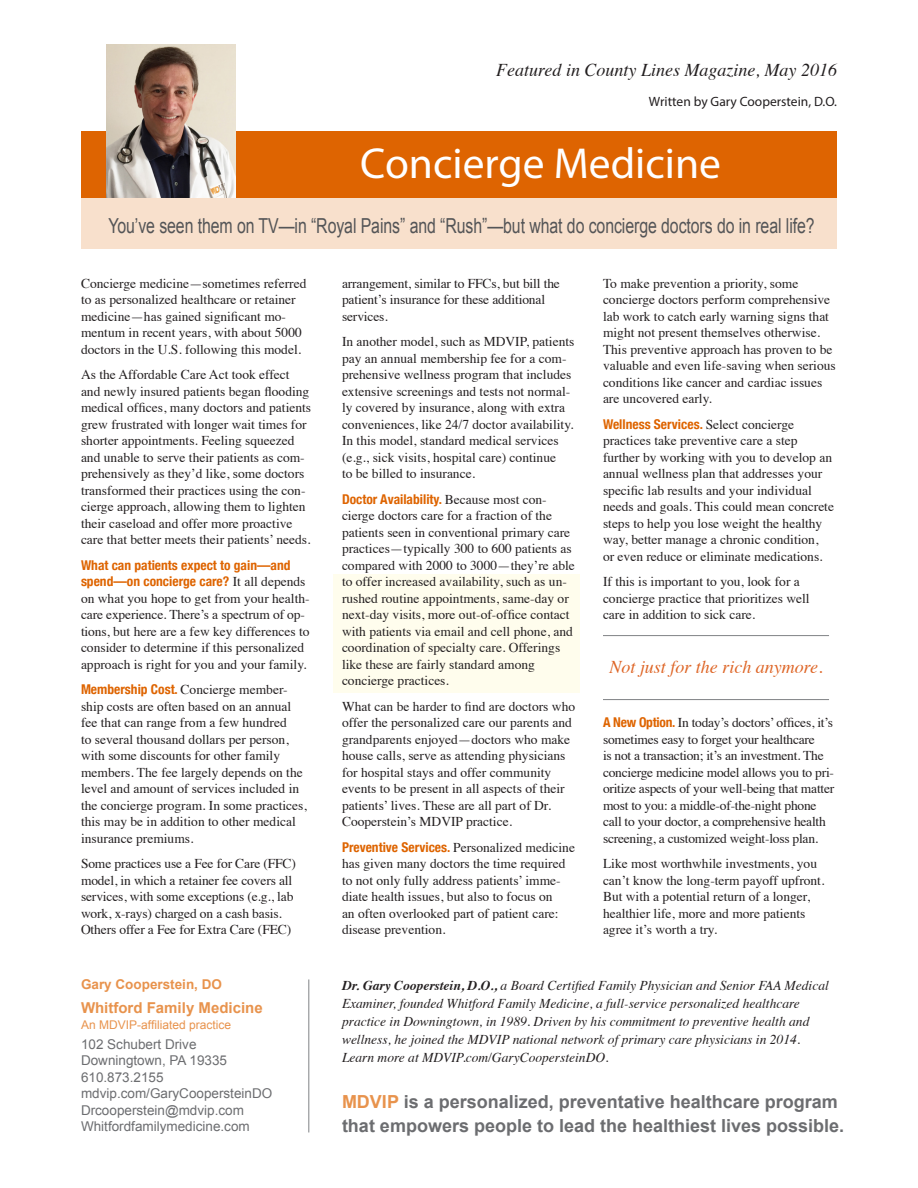
<style>
.page{position:relative;width:918px;height:1188px;background:#fff}
.page>*{position:absolute;margin:0;border:0;box-sizing:border-box;transform-origin:0 0}
.t1{font:43.5px "Myriad Pro";color:#fff}
.t2{font:20.7px "Arial";letter-spacing:-.005em;color:#545557;scale:.77 1}
.t3{font:700 18px/24px "Arial";color:#6c6d70}
.t4{font:italic 18px "Times";color:#231f20}
.t5{font:italic 18px "Times";color:#de6526}
.t6{font:700 15px "Arial";color:#e8934d}
.t7{font:13.5px/16.5px "Times";color:#231f20}
.t8{font:italic 13.5px/18px "Times";color:#231f20}
.t9{font:13.5px/16.5px "Times";letter-spacing:-.02em;color:#231f20}
.t10{font:13.5px/16.5px "Arial";color:#6c6d70}
.t11{font:13.5px "Myriad Pro";color:#231f20}
.t12{font:700 13.5px "Arial";color:#e8934d}
.t13{font:12px "Arial";color:#e8934d}
.s1{font-family:"Helvetica Neue";font-weight:700;font-stretch:condensed;color:#de6401}
.s2{font-weight:700}
.s3{color:#e8934d}
</style>
<div class="page">
<div style="left:334px;top:574px;width:246px;height:119px;background:#fffded"></div>
<div style="left:81px;top:190px;width:756px;height:59px;background:#f8e0cc"></div>
<div style="left:81px;top:131px;width:756px;height:66px;background:#de6401"></div>
<img style="left:106px;top:44px;width:129px;height:153px">
<hr style="left:308px;top:979px;width:1px;height:153px;background:#808285">
<hr style="left:603px;top:635px;width:226px;height:1px;background:#808285">
<hr style="left:603px;top:699px;width:226px;height:1px;background:#808285">
<p class="t4" style="left:496px;top:54px;width:342px">Featured in County Lines Magazine, May 2016</p>
<p class="t11" style="left:649px;top:93px;width:190px">Written by Gary Cooperstein, D.O.</p>
<p class="t1" style="left:360px;top:137px;width:362px">Concierge Medicine</p>
<p class="t2" style="left:108px;top:212px;width:919px">You’ve seen them on TV—in “Royal Pains” and “Rush”—but what do concierge doctors do in real life?</p>
<p class="t7" style="left:81px;top:274px;width:227px">Concierge medicine—sometimes referred to as personalized healthcare or retainer medicine—has gained significant mo&shy;mentum in recent years, with about 5000 doctors in the U.S. following this model.</p>
<p class="t7" style="left:81px;top:365px;width:232px">As the Affordable Care Act took effect and newly insured patients began flooding medical offices, many doctors and patients grew frustrated with longer wait times for shorter appointments. Feeling squeezed and unable to serve their patients as com&shy;prehensively as they’d like, some doctors transformed their practices using the con&shy;cierge approach, allowing them to lighten their caseload and offer more proactive care that better meets their patients’ needs.</p>
<p class="t7" style="left:81px;top:556px;width:230px"><span class="s1">What can patients expect to gain—and spend—on concierge care?</span> It all depends on what you hope to get from your health&shy;care experience. There’s a spectrum of op&shy;tions, but here are a few key differences to consider to determine if this personalized approach is right for you and your family.</p>
<p class="t7" style="left:81px;top:680px;width:227px"><span class="s1">Membership Cost.</span> Concierge member&shy;ship costs are often based on an annual fee that can range from a few hundred<br>to several thousand dollars per person, with some discounts for other family members. The fee largely depends on the level and amount of services included in the concierge program. In some practices, this may be in addition to other medical insurance premiums.</p>
<p class="t7" style="left:81px;top:854px;width:216px">Some practices use a Fee for Care (FFC) model, in which a retainer fee covers all services, with some exceptions (e.g., lab work, x-rays) charged on a cash basis.<br>Others offer a Fee for Extra Care (FEC)</p>
<p class="t12" style="left:81px;top:976px;width:143px">Gary Cooperstein, DO</p>
<p class="t6" style="left:81px;top:997px;width:183px">Whitford Family Medicine</p>
<p class="t13" style="left:81px;top:1017px;width:152px">An MDVIP-affiliated practice</p>
<p class="t10" style="left:81px;top:1036px;width:148px">102 Schubert Drive<br>Downingtown, PA 19335</p>
<p class="t10" style="left:81px;top:1069px;width:84px">610.873.2155</p>
<p class="t10" style="left:81px;top:1085px;width:193px">mdvip.com/GaryCoopersteinDO</p>
<p class="t10" style="left:81px;top:1102px;width:164px">Drcooperstein@mdvip.com</p>
<p class="t10" style="left:81px;top:1118px;width:170px">Whitfordfamilymedicine.com</p>
<p class="t7" style="left:342px;top:274px;width:219px">arrangement, similar to FFCs, but bill the patient’s insurance for these additional services.</p>
<p class="t7" style="left:342px;top:332px;width:234px">In another model, such as MDVIP, patients pay an annual membership fee for a com&shy;prehensive wellness program that includes extensive screenings and tests not normal&shy;ly covered by insurance, along with extra conveniences, like 24/7 doctor availability.<br>In this model, standard medical services (e.g., sick visits, hospital care) continue<br>to be billed to insurance.</p>
<p class="t7" style="left:342px;top:490px;width:234px"><span class="s1">Doctor Availability.</span> Because most con&shy;cierge doctors care for a fraction of the patients seen in conventional primary care practices—typically 300 to 600 patients as compared with 2000 to 3000—they’re able to offer increased availability, such as un&shy;rushed routine appointments, same-day or next-day visits, more out-of-office contact with patients via email and cell phone, and coordination of specialty care. Offerings like these are fairly standard among concierge practices.</p>
<p class="t7" style="left:342px;top:697px;width:235px">What can be harder to find are doctors who offer the personalized care our parents and grandparents enjoyed—doctors who make house calls, serve as attending physicians for hospital stays and offer community events to be present in all aspects of their patients’ lives. These are all part of Dr.<br>Cooperstein’s MDVIP practice.</p>
<p class="t7" style="left:342px;top:838px;width:235px"><span class="s1">Preventive Services.</span> Personalized medicine has given many doctors the time required to not only fully address patients’ imme&shy;diate health issues, but also to focus on<br>an often overlooked part of patient care: disease prevention.</p>
<p class="t7" style="left:603px;top:274px;width:234px">To make prevention a priority, some concierge doctors perform comprehensive lab work to catch early warning signs that might not present themselves otherwise.<br>This preventive approach has proven to be valuable and even life-saving when serious conditions like cancer and cardiac issues are uncovered early.</p>
<p class="t7" style="left:603px;top:415px;width:233px"><span class="s1">Wellness Services.</span> Select concierge practices take preventive care a step further by working with you to develop an annual wellness plan that addresses your specific lab results and your individual needs and goals. This could mean concrete steps to help you lose weight the healthy way, better manage a chronic condition,<br>or even reduce or eliminate medications.</p>
<p class="t7" style="left:603px;top:572px;width:208px">If this is important to you, look for a concierge practice that prioritizes well care in addition to sick care.</p>
<p class="t5" style="left:609px;top:651px;width:215px">Not just for the rich anymore.</p>
<p class="t9" style="left:603px;top:713px;width:233px"><span class="s1">A New Option.</span> In today’s doctors’ offices, it’s sometimes easy to forget your healthcare<br>is not a transaction; it’s an investment. The concierge medicine model allows you to pri&shy;oritize aspects of your well-being that matter most to you: a middle-of-the-night phone call to your doctor, a comprehensive health screening, a customized weight-loss plan.</p>
<p class="t7" style="left:603px;top:854px;width:223px">Like most worthwhile investments, you can’t know the long-term payoff upfront.<br>But with a potential return of a longer, healthier life, more and more patients agree it’s worth a try.</p>
<p class="t8" style="left:342px;top:975px;width:488px"><span class="s2">Dr. Gary Cooperstein, D.O.,</span> a Board Certified Family Physician and Senior FAA Medical Examiner, founded Whitford Family Medicine, a full-service personalized healthcare practice in Downingtown, in 1989. Driven by his commitment to preventive health and wellness, he joined the MDVIP national network of primary care physicians in 2014.<br>Learn more at MDVIP.com/GaryCoopersteinDO.</p>
<p class="t3" style="left:342px;top:1090px;width:504px"><span class="s3">MDVIP</span> is a personalized, preventative healthcare program that empowers people to lead the healthiest lives possible.</p>
</div>
